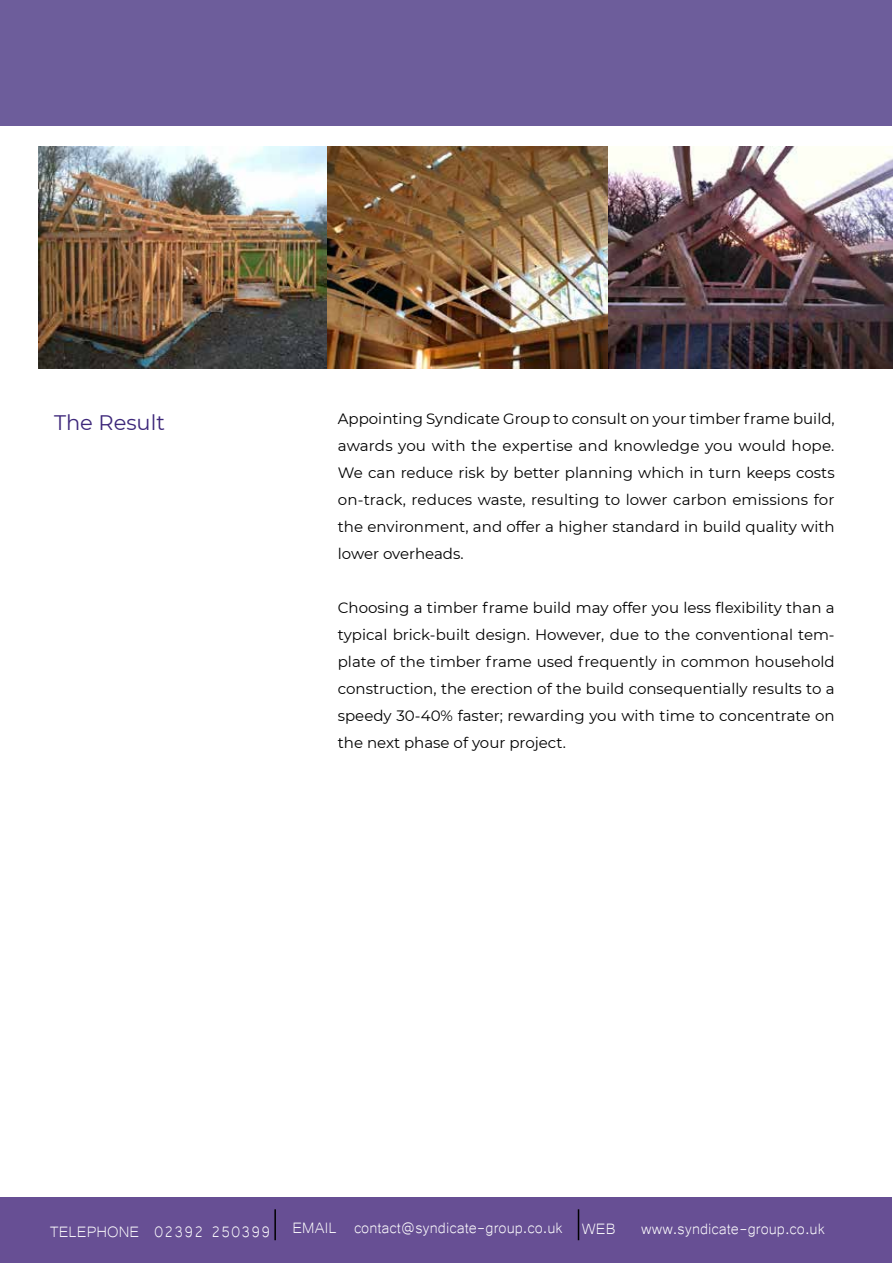
<style>
.page{position:relative;width:893px;height:1263px;background:#fff}
.page>*{position:absolute;margin:0;border:0;box-sizing:border-box;transform-origin:0 0}
.t1{font:21px "Montserrat";color:#3d277a}
.t2{font:19.5px "Microsoft Yi Baiti";color:#fff}
.t3{font:15px/27px "Montserrat";color:#000;text-align:justify}
</style>
<div class="page">
<div style="left:1px;top:1197px;width:891px;height:66px;background:#674f94"></div>
<div style="left:0;top:1px;width:892px;height:125px;background:#6d5d9b"></div>
<hr style="left:274px;top:1209px;width:2px;height:31px;background:#000">
<hr style="left:578px;top:1209px;width:1px;height:31px;background:#000">
<img style="left:39px;top:146px;width:569px;height:223px">
<img style="left:608px;top:146px;width:285px;height:223px">
<h1 class="t1" style="left:54px;top:414px;width:112px">The Result</h1>
<p class="t3" style="left:338px;top:407px;width:498px">Appointing Syndicate Group to consult on your timber frame build, awards you with the expertise and knowledge you would hope.<br>We can reduce risk by better planning which in turn keeps costs on-track, reduces waste, resulting to lower carbon emissions for the environment, and offer a higher standard in build quality with lower overheads.</p>
<p class="t3" style="left:338px;top:594px;width:498px">Choosing a timber frame build may offer you less flexibility than a typical brick-built design. However, due to the conventional tem&shy;plate of the timber frame used frequently in common household construction, the erection of the build consequentially results to a speedy 30-40% faster; rewarding you with time to concentrate on the next phase of your project.</p>
<h2 class="t2" style="left:50px;top:1219px;width:567px">TELEPHONE 02392 250399 EMAIL contact@syndicate-group.co.uk WEB</h2>
<h2 class="t2" style="left:641px;top:1220px;width:185px">www.syndicate-group.co.uk</h2>
</div>
